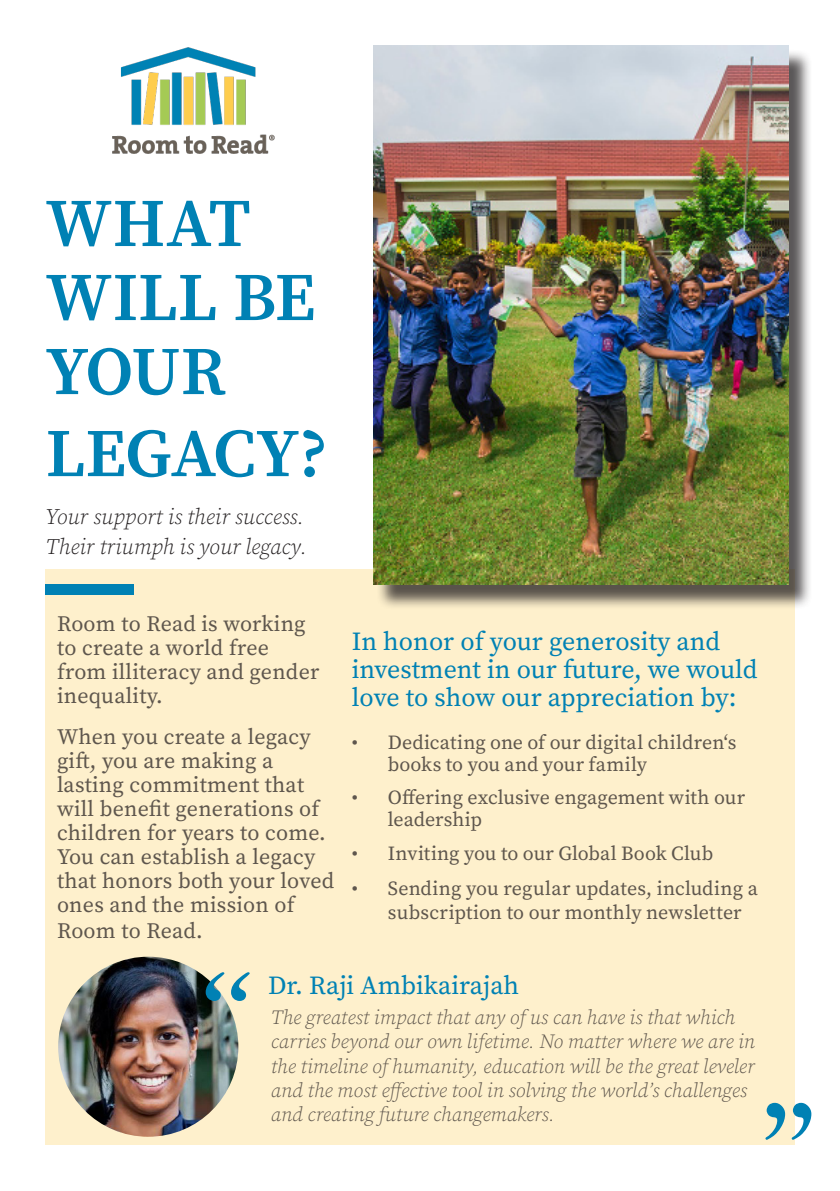
<style>
.page{position:relative;width:840px;height:1191px;background:#fff}
.page>*{position:absolute;margin:0;border:0;box-sizing:border-box;transform-origin:0 0}
.Header_-_Align_Left{font:150px "Bell";color:#0081b4}
.Header_-_Align_Right{font:68px/74px "Source Serif Variable";letter-spacing:-.005em;color:#0081b4}
.t1{font:26px/28px "Source Serif Variable";color:#0081b4}
.Pull_Text{font:22px/24px "Source Serif Variable";letter-spacing:.01em;color:#5e564d}
.Body_Text{font:italic 22px "Source Serif Variable";color:#231f20}
.Image_Caption_-_Alig{font:italic 20px/24px "Source Serif Variable";color:#5e564d}
.t2{font:20px/22px "Source Serif Variable";color:#5e564d}
</style>
<div class="page">
<div style="left:45px;top:570px;width:749px;height:575px;background:#fef0cc"></div>
<div style="left:46px;top:584px;width:88px;height:11px;background:#0081b4"></div>
<img style="left:58px;top:956px;width:180px;height:180px;border-radius:90px">
<div style="left:376px;top:49px;width:435px;height:561px;background:#231f20;opacity:.75"></div>
<img style="left:373px;top:46px;width:414px;height:538px">
<img style="left:112px;top:47px;width:162px;height:107px">
<p class="Header_-_Align_Right" style="left:46px;top:186px;width:271px">WHAT<br>WILL BE<br>YOUR</p>
<p class="Header_-_Align_Right" style="left:46px;top:416px;width:284px">LEGACY?</p>
<p class="Body_Text" style="left:46px;top:501px;width:260px">Your support is their success.</p>
<p class="Body_Text" style="left:46px;top:532px;width:262px">Their triumph is your legacy.</p>
<p class="Pull_Text" style="left:57px;top:611px;width:264px">Room to Read is working to create a world free from illiteracy and gender inequality.</p>
<p class="Pull_Text" style="left:57px;top:724px;width:279px">When you create a legacy gift, you are making a lasting commitment that will benefit generations of children for years to come.<br>You can establish a legacy that honors both your loved ones and the mission of</p>
<p class="Pull_Text" style="left:57px;top:919px;width:147px">Room to Read.</p>
<p class="t1" style="left:351px;top:627px;width:407px">In honor of your generosity and investment in our future, we would love to show our appreciation by:</p>
<p class="t2" style="left:387px;top:731px;width:350px;text-indent:-36px">• Dedicating one of our digital children‘s books to you and your family</p>
<p class="t2" style="left:387px;top:786px;width:358px;text-indent:-36px">• Offering exclusive engagement with our leadership</p>
<p class="t2" style="left:351px;top:842px;width:362px">• Inviting you to our Global Book Club</p>
<p class="t2" style="left:387px;top:876px;width:371px;line-height:24px;text-indent:-36px">• Sending you regular updates, including a subscription to our monthly newsletter</p>
<p class="Header_-_Align_Left" style="left:198px;top:932px;width:55px">“</p>
<p class="t1" style="left:268px;top:971px;width:252px">Dr. Raji Ambikairajah</p>
<p class="Image_Caption_-_Alig" style="left:270px;top:1005px;width:485px">The greatest impact that any of us can have is that which carries beyond our own lifetime. No matter where we are in the timeline of humanity, education will be the great leveler and the most effective tool in solving the world’s challenges and creating future changemakers.</p>
<p class="Header_-_Align_Left" style="left:759px;top:979px;width:59px">„</p>
</div>
